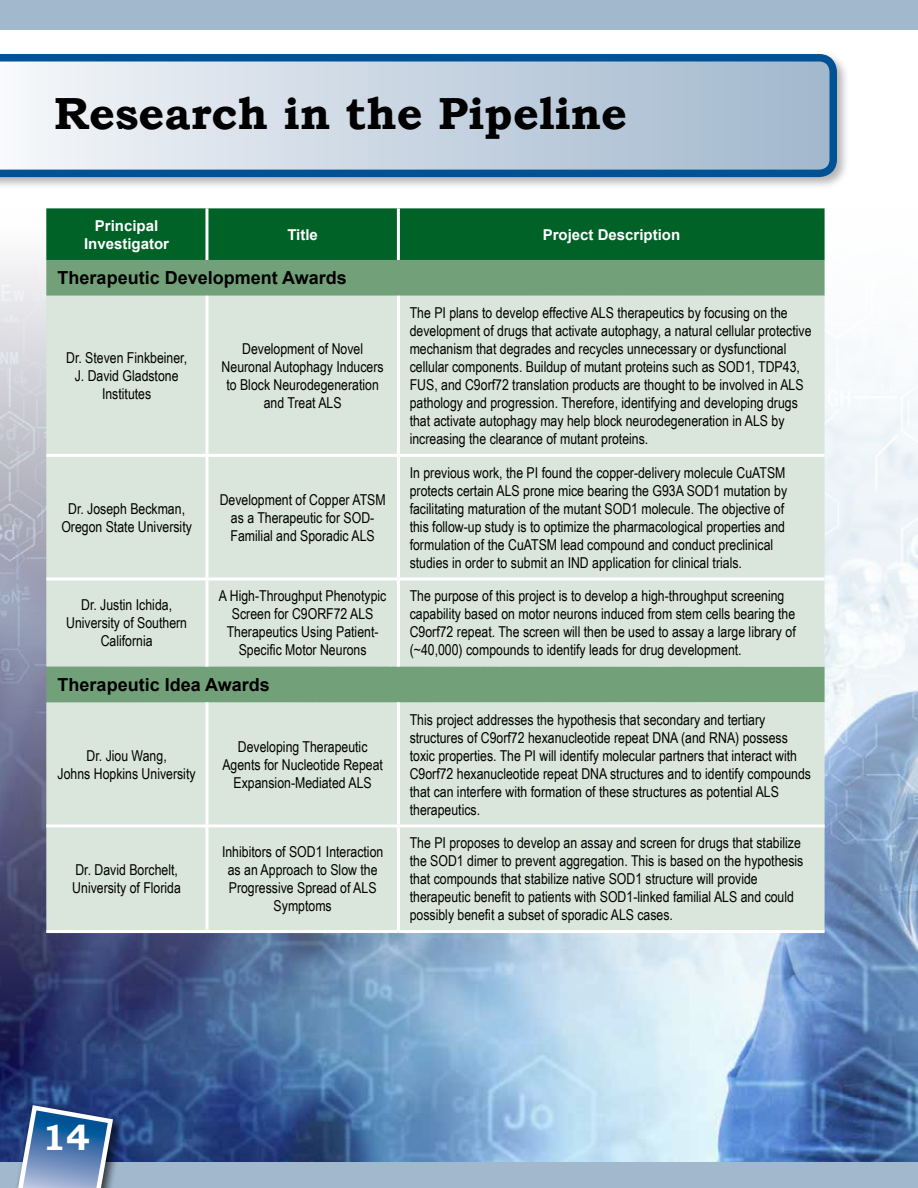
<style>
.page{position:relative;width:918px;height:1188px;background:#fff}
.page>*{position:absolute;margin:0;border:0;box-sizing:border-box;transform-origin:0 0}
.t1{font:700 45px "Bookman Old Style";color:#000}
.t2{font:700 36px "Bookman Old Style";color:#fff}
.t3{font:700 18px "Arial";color:#000}
.t4{font:15px/18px "Arial Narrow";color:#000;text-align:center}
.t5{font:700 15px/18px "Arial";color:#fff;text-align:center}
</style>
<div class="page">
<img style="left:0;top:258px;width:918px;height:904px">
<div style="left:0;top:1162px;width:918px;height:26px;background:#a1b8cd"></div>
<div style="left:7px;top:1101px;width:117px;height:87px;background:#000;opacity:.7"></div>
<svg style="left:8px;top:1103px;width:108px;height:85px"></svg>
<div style="left:46px;top:208px;width:779px;height:52px;background:#006227"></div>
<div style="left:46px;top:260px;width:779px;height:36px;background:#72a179"></div>
<div style="left:46px;top:296px;width:779px;height:634px;background:#dae6db"></div>
<hr style="left:205px;top:457px;width:3px;height:120px;background:#fff">
<hr style="left:397px;top:457px;width:3px;height:120px;background:#fff">
<hr style="left:205px;top:827px;width:3px;height:103px;background:#fff">
<hr style="left:397px;top:827px;width:3px;height:103px;background:#fff">
<hr style="left:205px;top:296px;width:3px;height:158px;background:#fff">
<hr style="left:397px;top:296px;width:3px;height:158px;background:#fff">
<hr style="left:46px;top:454px;width:161px;height:3px;background:#fff">
<hr style="left:207px;top:454px;width:191px;height:3px;background:#fff">
<hr style="left:398px;top:454px;width:427px;height:3px;background:#fff">
<hr style="left:205px;top:702px;width:3px;height:122px;background:#fff">
<hr style="left:397px;top:702px;width:3px;height:122px;background:#fff">
<hr style="left:46px;top:824px;width:161px;height:3px;background:#fff">
<hr style="left:207px;top:824px;width:191px;height:3px;background:#fff">
<hr style="left:398px;top:824px;width:427px;height:3px;background:#fff">
<hr style="left:46px;top:577px;width:161px;height:3px;background:#fff">
<hr style="left:207px;top:577px;width:191px;height:3px;background:#fff">
<hr style="left:205px;top:580px;width:3px;height:87px;background:#fff">
<hr style="left:398px;top:577px;width:427px;height:3px;background:#fff">
<hr style="left:397px;top:580px;width:3px;height:87px;background:#fff">
<hr style="left:46px;top:930px;width:161px;height:3px;background:#fff">
<hr style="left:207px;top:930px;width:191px;height:3px;background:#fff">
<hr style="left:398px;top:930px;width:427px;height:3px;background:#fff">
<hr style="left:205px;top:208px;width:3px;height:52px;background:#fff">
<hr style="left:397px;top:208px;width:3px;height:52px;background:#fff">
<div style="left:0;top:51px;width:850px;height:139px;background:#000;opacity:.3"></div>
<svg style="left:0;top:54px;width:837px;height:123px;background:#b0c5d8"></svg>
<div style="left:0;top:0;width:918px;height:30px;background:#a1b8cd"></div>
<h1 class="t1" style="left:54px;top:81px;width:575px">Research in the Pipeline</h1>
<p class="t5" style="left:84px;top:217px;width:87px">Principal<br>Investigator</p>
<p class="t5" style="left:287px;top:226px;width:32px">Title</p>
<p class="t5" style="left:543px;top:226px;width:139px">Project Description</p>
<p class="t3" style="left:58px;top:266px;width:291px">Therapeutic Development Awards</p>
<p class="t4" style="left:66px;top:348px;width:123px">Dr. Steven Finkbeiner,<br>J. David Gladstone<br>Institutes</p>
<p class="t4" style="left:222px;top:339px;width:164px">Development of Novel<br>Neuronal Autophagy Inducers to Block Neurodegeneration and Treat ALS</p>
<p class="t4" style="left:61px;top:499px;width:132px">Dr. Joseph Beckman,<br>Oregon State University</p>
<p class="t4" style="left:220px;top:490px;width:167px">Development of Copper ATSM as a Therapeutic for SOD-<br>Familial and Sporadic ALS</p>
<p class="t4" style="left:410px;top:303px;width:403px;text-align:left">The PI plans to develop effective ALS therapeutics by focusing on the development of drugs that activate autophagy, a natural cellular protective mechanism that degrades and recycles unnecessary or dysfunctional cellular components. Buildup of mutant proteins such as SOD1, TDP43, FUS, and C9orf72 translation products are thought to be involved in ALS pathology and progression. Therefore, identifying and developing drugs that activate autophagy may help block neurodegeneration in ALS by increasing the clearance of mutant proteins.</p>
<p class="t4" style="left:410px;top:463px;width:379px;text-align:left">In previous work, the PI found the copper-delivery molecule CuATSM protects certain ALS prone mice bearing the G93A SOD1 mutation by facilitating maturation of the mutant SOD1 molecule. The objective of this follow-up study is to optimize the pharmacological properties and formulation of the CuATSM lead compound and conduct preclinical studies in order to submit an IND application for clinical trials.</p>
<p class="t4" style="left:66px;top:595px;width:123px">Dr. Justin Ichida,<br>University of Southern<br>California</p>
<p class="t4" style="left:219px;top:586px;width:169px">A High-Throughput Phenotypic<br>Screen for C9ORF72 ALS<br>Therapeutics Using Patient-<br>Specific Motor Neurons</p>
<p class="t4" style="left:410px;top:586px;width:388px;text-align:left">The purpose of this project is to develop a high-throughput screening capability based on motor neurons induced from stem cells bearing the C9orf72 repeat. The screen will then be used to assay a large library of (~40,000) compounds to identify leads for drug development.</p>
<p class="t3" style="left:58px;top:673px;width:214px">Therapeutic Idea Awards</p>
<p class="t4" style="left:58px;top:746px;width:139px">Dr. Jiou Wang,<br>Johns Hopkins University</p>
<p class="t4" style="left:222px;top:737px;width:162px">Developing Therapeutic<br>Agents for Nucleotide Repeat<br>Expansion-Mediated ALS</p>
<p class="t4" style="left:410px;top:710px;width:403px;text-align:left">This project addresses the hypothesis that secondary and tertiary structures of C9orf72 hexanucleotide repeat DNA (and RNA) possess toxic properties. The PI will identify molecular partners that interact with C9orf72 hexanucleotide repeat DNA structures and to identify compounds that can interfere with formation of these structures as potential ALS therapeutics.</p>
<p class="t4" style="left:72px;top:860px;width:110px;text-align:left">Dr. David Borchelt,<br>University of Florida</p>
<p class="t4" style="left:222px;top:842px;width:163px">Inhibitors of SOD1 Interaction as an Approach to Slow the<br>Progressive Spread of ALS<br>Symptoms</p>
<p class="t4" style="left:410px;top:833px;width:395px;text-align:left">The PI proposes to develop an assay and screen for drugs that stabilize the SOD1 dimer to prevent aggregation. This is based on the hypothesis that compounds that stabilize native SOD1 structure will provide therapeutic benefit to patients with SOD1-linked familial ALS and could possibly benefit a subset of sporadic ALS cases.</p>
<h2 class="t2" style="left:42px;top:1112px;width:49px">14</h2>
</div>
